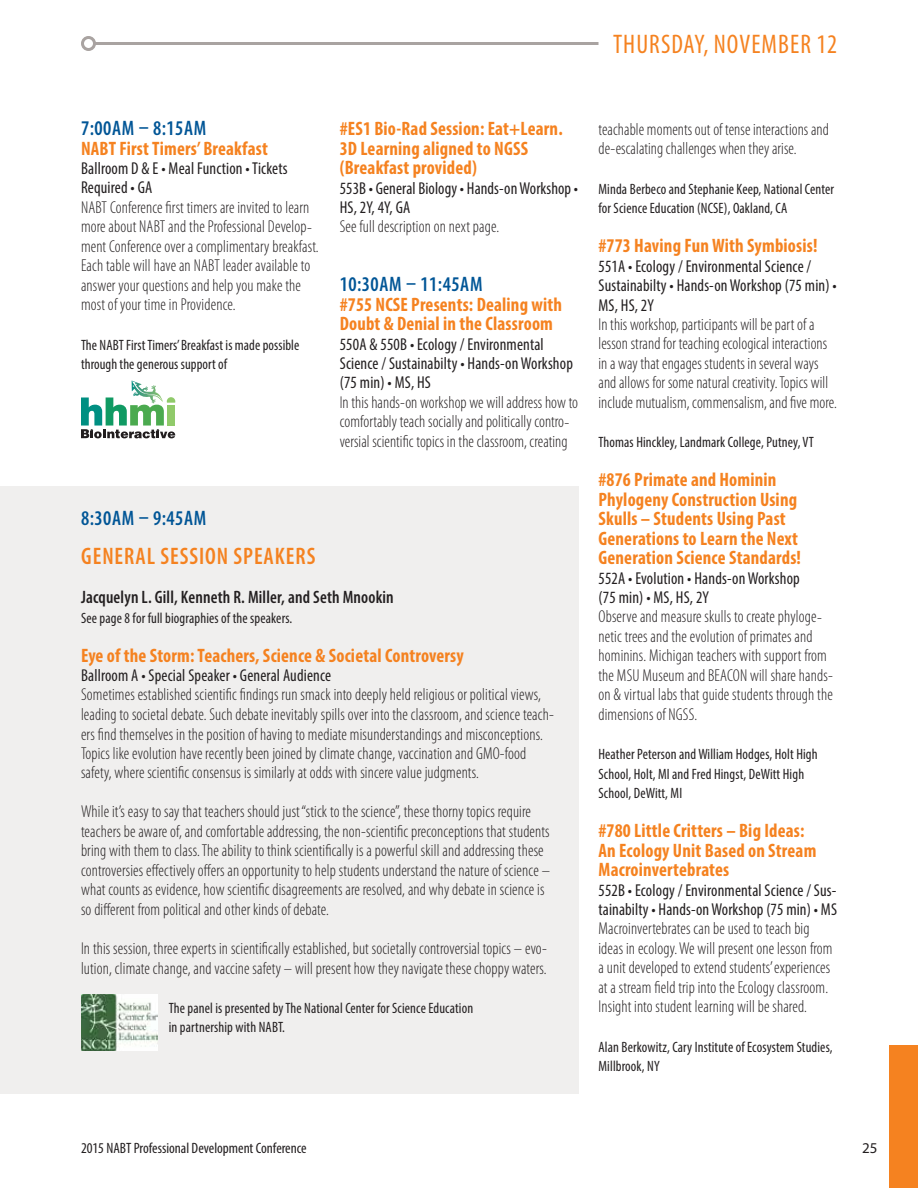
<style>
.page{position:relative;width:918px;height:1188px;background:#fff}
.page>*{position:absolute;margin:0;border:0;box-sizing:border-box;transform-origin:0 0}
.t1{font:condensed 27px "Myriad Pro";letter-spacing:.04em;color:#f58220;scale:.96 1}
.t2{font:600 condensed 24px "Myriad Pro";letter-spacing:.04em;color:#f58220;scale:.96 1}
.t3{font:600 condensed 21px "Myriad Pro";letter-spacing:.03em;color:#005596;scale:.96 1}
.t4{font:700 condensed 19.5px/19.5px "Myriad Pro";letter-spacing:.01em;color:#f58220;scale:.96 1}
.t5{font:600 condensed 18px "Myriad Pro";letter-spacing:.01em;color:#231f20;scale:.96 1}
.t6{font:300 condensed 17.25px/19.5px "Myriad Pro";letter-spacing:.01em;color:#231f20;scale:.96 1}
.t7{font:condensed 17.25px/19.5px "Myriad Pro";letter-spacing:.01em;color:#231f20;scale:.96 1}
.t8{font:condensed 15px/19.5px "Myriad Pro";letter-spacing:.01em;color:#231f20;scale:.96 1}
.t9{font:condensed 15px "Myriad Pro";letter-spacing:.01em;color:#231f20}
.t10{font:15px "Myriad Pro";color:#231f20}
</style>
<div class="page">
<hr style="left:94px;top:42px;width:504px;height:3px;background:#a9a3a1">
<div style="left:81px;top:36px;width:15px;height:15px;border:3px solid #a9a3a1;border-radius:50%"></div>
<div style="left:889px;top:1045px;width:29px;height:143px;background:#f58220"></div>
<svg style="left:81px;top:381px;width:94px;height:57px"></svg>
<div style="left:0;top:486px;width:578px;height:608px;background:#f0efee"></div>
<img style="left:82px;top:995px;width:76px;height:56px">
<h1 class="t1" style="left:613px;top:28px;width:235px">THURSDAY, NOVEMBER 12</h1>
<p class="t3" style="left:81px;top:115px;width:132px">7:00AM – 8:15AM</p>
<p class="t4" style="left:81px;top:138px;width:196px">NABT First Timers’ Breakfast</p>
<p class="t7" style="left:81px;top:158px;width:217px">Ballroom D &amp; E • Meal Function • Tickets<br>Required • GA</p>
<p class="t6" style="left:81px;top:197px;width:249px">NABT Conference first timers are invited to learn more about NABT and the Professional Develop&shy;ment Conference over a complimentary breakfast.<br>Each table will have an NABT leader available to answer your questions and help you make the most of your time in Providence.</p>
<p class="t8" style="left:81px;top:335px;width:229px">The NABT First Timers’ Breakfast is made possible through the generous support of</p>
<p class="t4" style="left:340px;top:118px;width:234px">#ES1 Bio-Rad Session: Eat+Learn.<br>3D Learning aligned to NGSS (Breakfast provided)</p>
<p class="t7" style="left:340px;top:178px;width:250px">553B • General Biology • Hands-on Workshop •<br>HS, 2Y, 4Y, GA</p>
<p class="t6" style="left:340px;top:217px;width:168px">See full description on next page.</p>
<p class="t3" style="left:340px;top:271px;width:150px">10:30AM – 11:45AM</p>
<p class="t4" style="left:340px;top:294px;width:233px">#755 NCSE Presents: Dealing with<br>Doubt &amp; Denial in the Classroom</p>
<p class="t7" style="left:340px;top:334px;width:244px">550A &amp; 550B • Ecology / Environmental<br>Science / Sustainabilty • Hands-on Workshop (75 min) • MS, HS</p>
<p class="t6" style="left:340px;top:392px;width:250px">In this hands-on workshop we will address how to comfortably teach socially and politically contro&shy;versial scientific topics in the classroom, creating</p>
<p class="t3" style="left:81px;top:505px;width:132px">8:30AM – 9:45AM</p>
<h2 class="t2" style="left:81px;top:541px;width:245px">GENERAL SESSION SPEAKERS</h2>
<p class="t5" style="left:81px;top:586px;width:327px">Jacquelyn L. Gill, Kenneth R. Miller, and Seth Mnookin</p>
<p class="t8" style="left:81px;top:608px;width:222px">See page 8 for full biographies of the speakers.</p>
<p class="t4" style="left:81px;top:645px;width:400px">Eye of the Storm: Teachers, Science &amp; Societal Controversy</p>
<p class="t7" style="left:81px;top:665px;width:262px">Ballroom A • Special Speaker • General Audience</p>
<p class="t6" style="left:81px;top:685px;width:494px">Sometimes established scientific findings run smack into deeply held religious or political views, leading to societal debate. Such debate inevitably spills over into the classroom, and science teach&shy;ers find themselves in the position of having to mediate misunderstandings and misconceptions.<br>Topics like evolution have recently been joined by climate change, vaccination and GMO-food safety, where scientific consensus is similarly at odds with sincere value judgments.</p>
<p class="t6" style="left:81px;top:802px;width:490px">While it’s easy to say that teachers should just “stick to the science”, these thorny topics require teachers be aware of, and comfortable addressing, the non-scientific preconceptions that students bring with them to class. The ability to think scientifically is a powerful skill and addressing these controversies effectively offers an opportunity to help students understand the nature of science – what counts as evidence, how scientific disagreements are resolved, and why debate in science is so different from political and other kinds of debate.</p>
<p class="t6" style="left:81px;top:938px;width:487px">In this session, three experts in scientifically established, but societally controversial topics – evo&shy;lution, climate change, and vaccine safety – will present how they navigate these choppy waters.</p>
<p class="t8" style="left:169px;top:998px;width:319px">The panel is presented by The National Center for Science Education in partnership with NABT.</p>
<p class="t6" style="left:598px;top:119px;width:242px">teachable moments out of tense interactions and de-escalating challenges when they arise.</p>
<p class="t8" style="left:598px;top:179px;width:247px">Minda Berbeco and Stephanie Keep, National Center for Science Education (NCSE), Oakland, CA</p>
<p class="t4" style="left:598px;top:235px;width:230px">#773 Having Fun With Symbiosis!</p>
<p class="t7" style="left:598px;top:256px;width:250px">551A • Ecology / Environmental Science /<br>Sustainabilty • Hands-on Workshop (75 min) •<br>MS, HS, 2Y</p>
<p class="t6" style="left:598px;top:314px;width:250px">In this workshop, participants will be part of a lesson strand for teaching ecological interactions in a way that engages students in several ways and allows for some natural creativity. Topics will include mutualism, commensalism, and five more.</p>
<p class="t8" style="left:598px;top:432px;width:226px">Thomas Hinckley, Landmark College, Putney, VT</p>
<p class="t4" style="left:598px;top:469px;width:212px">#876 Primate and Hominin<br>Phylogeny Construction Using<br>Skulls – Students Using Past<br>Generations to Learn the Next<br>Generation Science Standards!</p>
<p class="t7" style="left:598px;top:568px;width:211px">552A • Evolution • Hands-on Workshop (75 min) • MS, HS, 2Y</p>
<p class="t6" style="left:598px;top:607px;width:246px">Observe and measure skulls to create phyloge&shy;netic trees and the evolution of primates and hominins. Michigan teachers with support from the MSU Museum and BEACON will share hands&shy;on &amp; virtual labs that guide students through the dimensions of NGSS.</p>
<p class="t8" style="left:598px;top:744px;width:230px">Heather Peterson and William Hodges, Holt High<br>School, Holt, MI and Fred Hingst, DeWitt High<br>School, DeWitt, MI</p>
<p class="t4" style="left:598px;top:820px;width:229px">#780 Little Critters – Big Ideas:<br>An Ecology Unit Based on Stream<br>Macroinvertebrates</p>
<p class="t7" style="left:598px;top:880px;width:250px">552B • Ecology / Environmental Science / Sus&shy;tainabilty • Hands-on Workshop (75 min) • MS</p>
<p class="t6" style="left:598px;top:919px;width:245px">Macroinvertebrates can be used to teach big ideas in ecology. We will present one lesson from a unit developed to extend students’ experiences at a stream field trip into the Ecology classroom.<br>Insight into student learning will be shared.</p>
<p class="t8" style="left:598px;top:1037px;width:245px">Alan Berkowitz, Cary Institute of Ecosystem Studies,<br>Millbrook, NY</p>
<p class="t9" style="left:81px;top:1139px;width:227px">2015 NABT Professional Development Conference</p>
<p class="t10" style="left:862px;top:1139px;width:17px">25</p>
</div>
